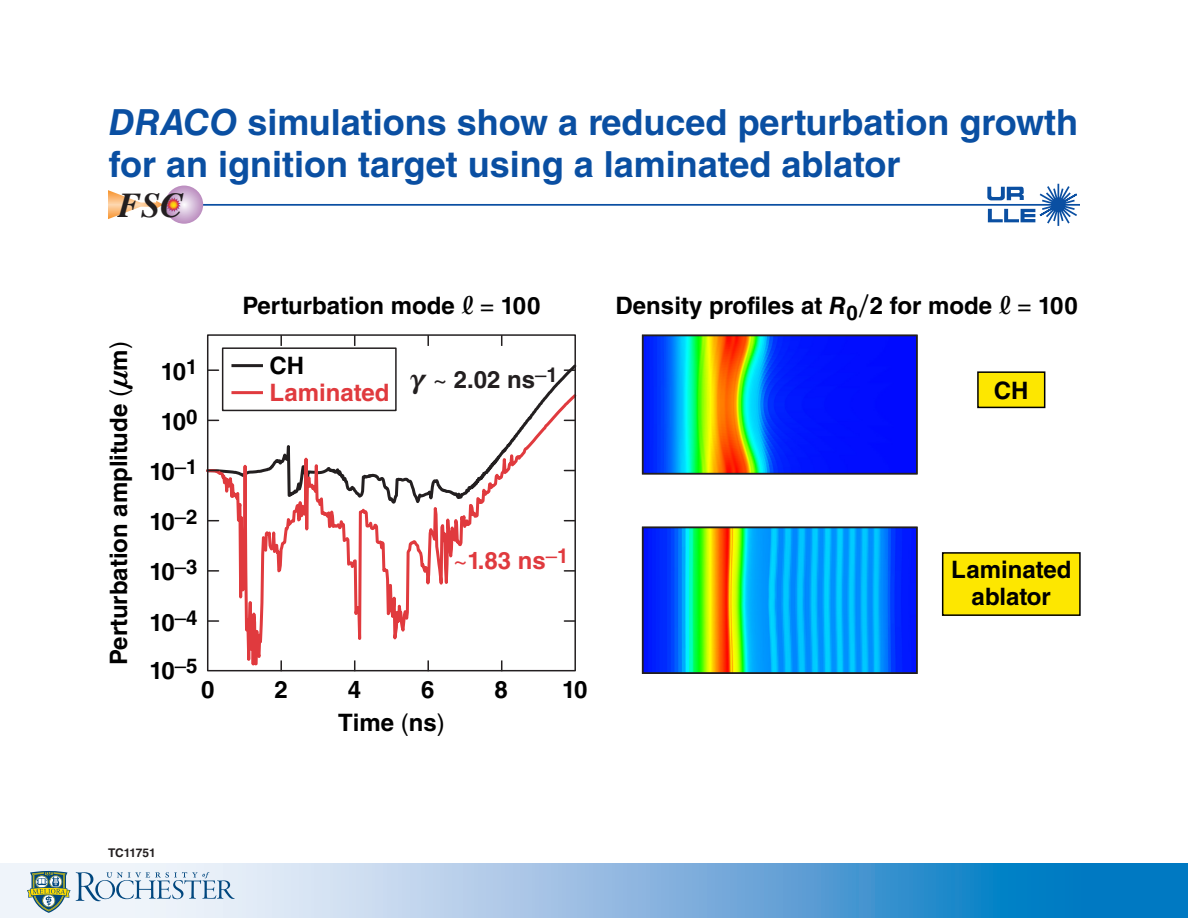
<style>
.page{position:relative;width:1188px;height:918px;background:#fff}
.page>*{position:absolute;margin:0;border:0;box-sizing:border-box;transform-origin:0 0}
.t1{font:700 36px/42px "Helvetica LT Std";color:#0a4fa2}
.t2{font:italic 700 34.8px "Times";color:#231f20}
.t3{font:700 24px/27px "Helvetica LT Std";color:#000;text-align:center}
.t4{font:700 24px/27px "Helvetica LT Std";color:#e03a3e}
.t5{font:700 24px "Helvetica LT Std";color:#231f20}
.t6{font:700 12px "Helvetica LT Std";color:#231f20}
.s1{font-style:italic}
.s2{font-weight:400}
.s3{font-family:"MM Greek";font-style:italic}
.s4{font-family:"M Ma Etc"}
.s5{font-family:"MM Century New"}
.s6{color:#000}
</style>
<div class="page">
<svg style="left:0;top:864px;width:1188px;height:54px;background:#4f9dd3"></svg>
<svg style="left:27px;top:871px;width:178px;height:42px"></svg>
<svg style="left:987px;top:183px;width:90px;height:43px"></svg>
<hr style="left:108px;top:204px;width:972px;height:2px;background:#0a4fa2">
<svg style="left:165px;top:186px;width:38px;height:38px"></svg>
<svg style="left:108px;top:190px;width:73px;height:29px"></svg>
<div style="left:978px;top:372px;width:67px;height:35px;background:#fde700"></div>
<div style="left:977px;top:371px;width:68px;height:37px;border:2px solid #000"></div>
<div style="left:943px;top:553px;width:137px;height:62px;background:#fde700"></div>
<div style="left:942px;top:552px;width:139px;height:64px;border:2px solid #000"></div>
<img style="left:645px;top:338px;width:270px;height:133px">
<div style="left:642px;top:335px;width:276px;height:139px;border:2px solid #231f20"></div>
<img style="left:645px;top:530px;width:270px;height:141px">
<div style="left:642px;top:527px;width:276px;height:147px;border:2px solid #231f20"></div>
<svg style="left:205px;top:205px;width:374px;height:713px"></svg>
<svg style="left:210px;top:620px;width:9px;height:2px"></svg>
<svg style="left:210px;top:570px;width:9px;height:2px"></svg>
<svg style="left:210px;top:369px;width:9px;height:2px"></svg>
<svg style="left:564px;top:620px;width:9px;height:2px"></svg>
<svg style="left:564px;top:570px;width:9px;height:2px"></svg>
<svg style="left:564px;top:369px;width:9px;height:2px"></svg>
<svg style="left:280px;top:660px;width:2px;height:8px"></svg>
<svg style="left:427px;top:660px;width:2px;height:8px"></svg>
<svg style="left:280px;top:337px;width:2px;height:9px"></svg>
<svg style="left:427px;top:337px;width:2px;height:9px"></svg>
<div style="left:207px;top:334px;width:369px;height:337px;border:2px solid #231f20"></div>
<div style="left:223px;top:348px;width:173px;height:62px;background:#fff"></div>
<div style="left:222px;top:347px;width:175px;height:64px;border:2px solid #231f20"></div>
<hr style="left:231px;top:364px;width:32px;height:3px;background:#231f20">
<hr style="left:231px;top:391px;width:32px;height:3px;background:#e03a3e">
<p class="t1" style="left:109px;top:100px;width:971px"><span class="s1">DRACO</span> simulations show a reduced perturbation growth for an ignition target using a laminated ablator</p>
<p class="t2" style="left:118px;top:182px;width:67px">FSC</p>
<p class="t3" style="left:105px;top:665px;width:325px;rotate:-90deg">Perturbation amplitude <span class="s2">(</span><span class="s3">n</span>m<span class="s2">)</span></p>
<p class="t3" style="left:161px;top:358px;width:38px">10<sup>1</sup></p>
<p class="t3" style="left:161px;top:408px;width:38px">10<sup>0</sup></p>
<p class="t3" style="left:150px;top:458px;width:50px">10<sup>–</sup><sup>1</sup></p>
<p class="t3" style="left:150px;top:508px;width:50px">10<sup>–</sup><sup>2</sup></p>
<p class="t3" style="left:150px;top:557px;width:50px">10<sup>–</sup><sup>3</sup></p>
<p class="t3" style="left:150px;top:609px;width:50px">10<sup>–</sup><sup>4</sup></p>
<p class="t3" style="left:150px;top:657px;width:50px">10<sup>–</sup><sup>5</sup></p>
<p class="t3" style="left:201px;top:675px;width:15px">0</p>
<p class="t3" style="left:242px;top:291px;width:300px">Perturbation mode <span class="s4">,</span> <span class="s2">=</span> 100</p>
<p class="t3" style="left:616px;top:291px;width:464px">Density profiles at <span class="s1">R</span><sub>0</sub><span class="s5">/</span>2 for mode <span class="s4">,</span> <span class="s2">=</span> 100</p>
<p class="t4" style="left:269px;top:351px;width:122px"><span class="s6">CH<br></span>Laminated</p>
<p class="t5" style="left:410px;top:365px;width:150px"><span class="s3">c</span> <span class="s2">~</span> 2.02 ns<sup>–</sup><sup>1</sup></p>
<p class="t4" style="left:453px;top:546px;width:117px"><span class="s2">~</span>1.83 ns<sup>–</sup><sup>1</sup></p>
<p class="t3" style="left:274px;top:675px;width:15px">2</p>
<p class="t3" style="left:338px;top:672px;width:108px;line-height:33.3px;text-align:left;text-indent:10px">4<br>Time <span class="s2">(</span>ns<span class="s2">)</span></p>
<p class="t3" style="left:421px;top:675px;width:15px">6</p>
<p class="t3" style="left:495px;top:675px;width:15px">8</p>
<p class="t3" style="left:562px;top:675px;width:27px">10</p>
<p class="t3" style="left:994px;top:376px;width:36px">CH</p>
<p class="t3" style="left:951px;top:555px;width:122px">Laminated ablator</p>
<p class="t6" style="left:108px;top:846px;width:49px">TC11751</p>
</div>
